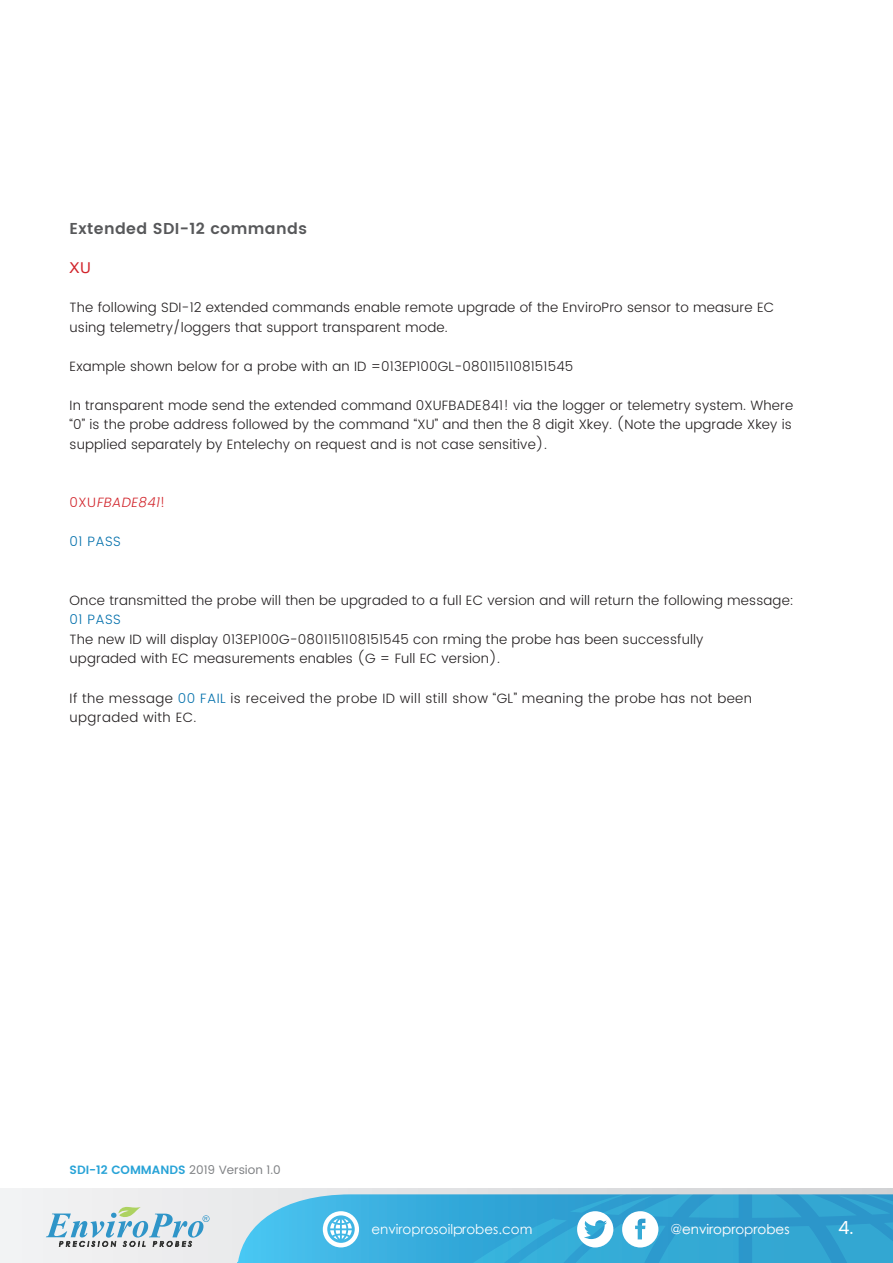
<style>
.page{position:relative;width:893px;height:1263px;background:#fff}
.page>*{position:absolute;margin:0;border:0;box-sizing:border-box;transform-origin:0 0}
.t1{font:18px "Poppins";color:#fff}
.section_heading{font:600 15.75px "Poppins";letter-spacing:.025em;color:#57585a}
.t2{font:15px "Arial";color:#d1232a}
.info_text{font:300 13.5px/19.5px "Poppins";letter-spacing:.01em;color:#231f20}
.response{font:300 13.5px/19.5px "Poppins";letter-spacing:.03em;color:#231f20}
.t3{font:13.5px "Century Gothic";color:#fff}
.send_command{font:italic 300 13.5px "Poppins";color:#d1232a}
.response-2{font:300 13.5px "Poppins";letter-spacing:.03em;color:#006fab}
.t4{font:600 12px "Poppins";color:#28a3d7}
.s1{font-style:normal}
.s2{color:#006fab}
.s3{font-weight:400;color:#808285}
</style>
<div class="page">
<div style="left:1px;top:1188px;width:892px;height:75px;background:linear-gradient(to right,#f2f3f4,#d1d2d4)"></div>
<svg style="left:237px;top:1194px;width:515px;height:69px;background:#51b9e2"></svg>
<svg style="left:46px;top:1207px;width:164px;height:40px"></svg>
<svg style="left:323px;top:1211px;width:36px;height:36px"></svg>
<svg style="left:752px;top:1194px;width:141px;height:69px;background:#31a1cf"></svg>
<svg style="left:459px;top:1194px;width:280px;height:69px;background:#44add8"></svg>
<p class="section_heading" style="left:70px;top:217px;width:239px">Extended SDI-12 commands</p>
<p class="t2" style="left:70px;top:258px;width:23px">XU</p>
<p class="info_text" style="left:70px;top:298px;width:706px">The following SDI-12 extended commands enable remote upgrade of the EnviroPro sensor to measure EC using telemetry/loggers that support transparent mode.</p>
<p class="info_text" style="left:70px;top:357px;width:505px">Example shown below for a probe with an ID =013EP100GL-0801151108151545</p>
<p class="info_text" style="left:70px;top:396px;width:725px;text-align:justify">In transparent mode send the extended command 0XUFBADE841! via the logger or telemetry system. Where “0” is the probe address followed by the command “XU” and then the 8 digit Xkey. (Note the upgrade Xkey is supplied separately by Entelechy on request and is not case sensitive).</p>
<p class="send_command" style="left:70px;top:493px;width:97px"><span class="s1">0 X U</span> FBADE841<span class="s1">!</span></p>
<p class="response-2" style="left:70px;top:532px;width:53px">01 PASS</p>
<p class="info_text" style="left:70px;top:591px;width:726px">Once transmitted the probe will then be upgraded to a full EC version and will return the following message:</p>
<p class="response-2" style="left:70px;top:610px;width:53px">01 PASS</p>
<p class="info_text" style="left:70px;top:630px;width:635px">The new ID will display 013EP100G-0801151108151545 con rming the probe has been successfully</p>
<p class="info_text" style="left:70px;top:649px;width:432px">upgraded with EC measurements enables (G = Full EC version).</p>
<p class="response" style="left:70px;top:688px;width:684px">If the message <span class="s2">00 FAIL</span> is received the probe ID will still show “GL” meaning the probe has not been upgraded with EC.</p>
<p class="t4" style="left:70px;top:1161px;width:213px">SDI-12 COMMANDS <span class="s3">2019 Version 1.0</span></p>
<p class="t3" style="left:371px;top:1219px;width:163px">enviroprosoilprobes.com</p>
<p class="t3" style="left:670px;top:1219px;width:121px">@enviroproprobes</p>
<h1 class="t1" style="left:838px;top:1215px;width:17px">4.</h1>
</div>
